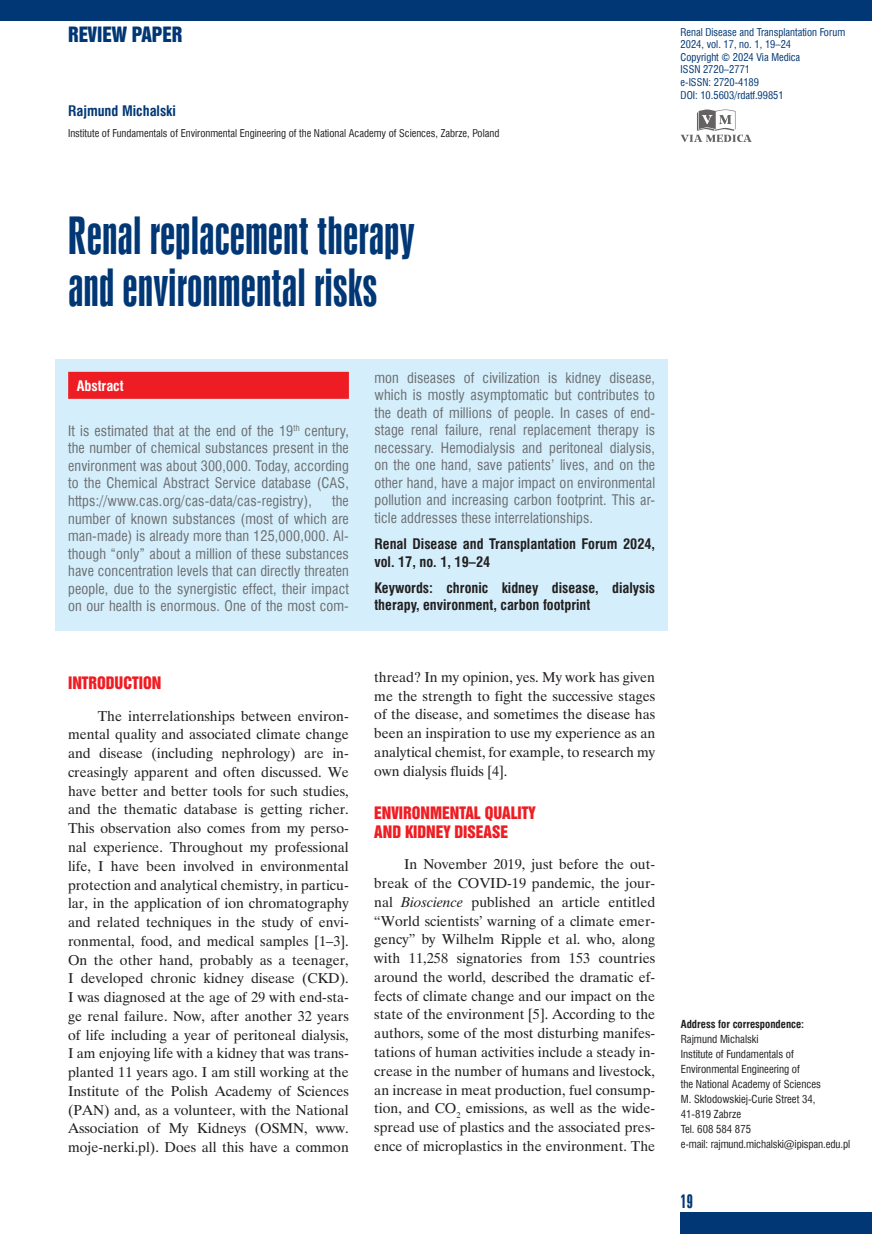
<style>
.page{position:relative;width:872px;height:1234px;background:#fff}
.page>*{position:absolute;margin:0;border:0;box-sizing:border-box;transform-origin:0 0}
._02_Tytul{font:48px/52.5px "Swis 924 EU";color:#013775}
.t1{font:19.35px "Swis 921 EU";color:#013775}
.t2{font:18px "Swis 924 EU";color:#013775}
._12_Srodtytul_1{font:15.75px/18.8px "Swis 921 EU";color:#ee1d23}
._08_Tekst{font:14.25px/18.8px "Time Ibis EE";color:#231f20;text-align:justify}
._06_Streszczenie_tek{font:14.25px/17.5px "Swis 721 Cn EU";letter-spacing:.01em;color:#6c6d70;text-align:justify}
._06_Streszczenie_slo{font:700 14.25px/17.5px "Swis 721 Cn EU";color:#231f20}
._06_Streszczenie_pod{font:700 14.25px/17.5px "Swis 721 Cn EU";color:#231f20}
._03_Autor{font:700 14.25px "Swis 721 Cn EU";color:#013775}
._06_Streszczenie_tyt{font:700 14.25px "Swis 721 Cn EU";color:#fff}
._05_Adres_koresponde{font:10.8px/15px "Swis 721 Cn EU";color:#231f20}
._05_Adres_koresponde-2{font:700 10.8px "Swis 721 Cn EU";color:#231f20}
.t3{font:10.5px/12.6px "Swis 721 Cn EU";color:#013775}
._03_Afiliacje{font:10.5px "Swis 721 Cn EU";color:#231f20}
.s1{font-style:italic}
</style>
<div class="page">
<div style="left:680px;top:1212px;width:192px;height:21px;background:#013775"></div>
<div style="left:0;top:0;width:872px;height:21px;background:#013775"></div>
<svg style="left:680px;top:109px;width:71px;height:33px"></svg>
<div style="left:55px;top:359px;width:613px;height:271px;background:#d4effb"></div>
<div style="left:68px;top:372px;width:281px;height:27px;background:#ee1d23"></div>
<h2 class="t1" style="left:68px;top:22px;width:116px">REVIEW PAPER</h2>
<p class="t3" style="left:680px;top:25px;width:166px">Renal Disease and Transplantation Forum<br>2024, vol. 17, no. 1, 19–24<br>Copyright © 2024 Via Medica<br>ISSN 2720–2771<br>e-ISSN: 2720-4189<br>DOI: 10.5603/rdatf.99851</p>
<p class="_03_Autor" style="left:68px;top:102px;width:109px">Rajmund Michalski</p>
<p class="_03_Afiliacje" style="left:68px;top:126px;width:433px">Institute of Fundamentals of Environmental Engineering of the National Academy of Sciences, Zabrze, Poland</p>
<p class="_02_Tytul" style="left:68px;top:209px;width:348px">Renal replacement therapy and environmental risks</p>
<p class="_06_Streszczenie_tyt" style="left:77px;top:377px;width:48px">Abstract</p>
<p class="_06_Streszczenie_tek" style="left:68px;top:421px;width:282px">It is estimated that at the end of the 19<sup>th</sup> century, the number of chemical substances present in the environment was about 300,000. Today, according to the Chemical Abstract Service database (CAS, https://www.cas.org/cas-data/cas-registry),</p>
<p class="_06_Streszczenie_tek" style="left:68px;top:492px;width:282px;text-indent:264px">the number of known substances (most of which are man-made) is already more than 125,000,000. Al&shy;though “only” about a million of these substances have concentration levels that can directly threaten people, due to the synergistic effect, their impact on our health is enormous. One of the most com-</p>
<p class="_12_Srodtytul_1" style="left:68px;top:673px;width:95px">INTRODUCTION</p>
<p class="_08_Tekst" style="left:68px;top:706px;width:282px;text-indent:30px">The interrelationships between environ&shy;mental quality and associated climate change and disease (including nephrology) are in&shy;creasingly apparent and often discussed. We have better and better tools for such studies, and the thematic database is getting richer.<br>This observation also comes from my perso&shy;nal experience. Throughout my professional life, I have been involved in environmental protection and analytical chemistry, in particu&shy;lar, in the application of ion chromatography and related techniques in the study of envi&shy;ronmental, food, and medical samples [1–3].<br>On the other hand, probably as a teenager, I developed chronic kidney disease (CKD).<br>I was diagnosed at the age of 29 with end-sta&shy;ge renal failure. Now, after another 32 years of life including a year of peritoneal dialysis, I am enjoying life with a kidney that was trans&shy;planted 11 years ago. I am still working at the Institute of the Polish Academy of Sciences (PAN) and, as a volunteer, with the National Association of My Kidneys (OSMN, www. moje-nerki.pl). Does all this have a common</p>
<p class="_06_Streszczenie_tek" style="left:374px;top:368px;width:282px">mon diseases of civilization is kidney disease, which is mostly asymptomatic but contributes to the death of millions of people. In cases of end&shy;stage renal failure, renal replacement therapy is necessary. Hemodialysis and peritoneal dialysis, on the one hand, save patients’ lives, and on the other hand, have a major impact on environmental pollution and increasing carbon footprint. This ar&shy;ticle addresses these interrelationships.</p>
<p class="_06_Streszczenie_pod" style="left:374px;top:535px;width:282px">Renal Disease and Transplantation Forum 2024, vol. 17, no. 1, 19–24</p>
<p class="_06_Streszczenie_slo" style="left:374px;top:579px;width:282px">Keywords: chronic kidney disease, dialysis therapy, environment, carbon footprint</p>
<p class="_08_Tekst" style="left:374px;top:667px;width:282px">thread? In my opinion, yes. My work has given me the strength to fight the successive stages of the disease, and sometimes the disease has been an inspiration to use my experience as an analytical chemist, for example, to research my own dialysis fluids [4].</p>
<p class="_12_Srodtytul_1" style="left:374px;top:803px;width:163px">ENVIRONMENTAL QUALITY<br>AND KIDNEY DISEASE</p>
<p class="_08_Tekst" style="left:374px;top:854px;width:282px;text-indent:30px">In November 2019, just before the out&shy;break of the COVID-19 pandemic, the jour&shy;nal <span class="s1">Bioscience</span> published an article entitled “World scientists’ warning of a climate emer&shy;gency” by Wilhelm Ripple et al. who, along with 11,258 signatories from 153 countries around the world, described the dramatic ef&shy;fects of climate change and our impact on the state of the environment [5]. According to the authors, some of the most disturbing manifes&shy;tations of human activities include a steady in&shy;crease in the number of humans and livestock, an increase in meat production, fuel consump&shy;tion, and CO<sub>2</sub> emissions, as well as the wide&shy;spread use of plastics and the associated pres&shy;ence of microplastics in the environment. The</p>
<p class="_05_Adres_koresponde-2" style="left:681px;top:1017px;width:125px">Address for correspondence:</p>
<p class="_05_Adres_koresponde" style="left:681px;top:1031px;width:79px">Rajmund Michalski</p>
<p class="_05_Adres_koresponde" style="left:681px;top:1046px;width:142px">Institute of Fundamentals of<br>Environmental Engineering of<br>the National Academy of Sciences</p>
<p class="_05_Adres_koresponde" style="left:681px;top:1091px;width:136px">M. Skłodowskiej-Curie Street 34,<br>41-819 Zabrze</p>
<p class="_05_Adres_koresponde" style="left:681px;top:1121px;width:72px">Tel. 608 584 875</p>
<p class="_05_Adres_koresponde" style="left:681px;top:1136px;width:171px">e-mail: rajmund.michalski@ipispan.edu.pl</p>
<p class="t2" style="left:680px;top:1190px;width:14px">19</p>
</div>
